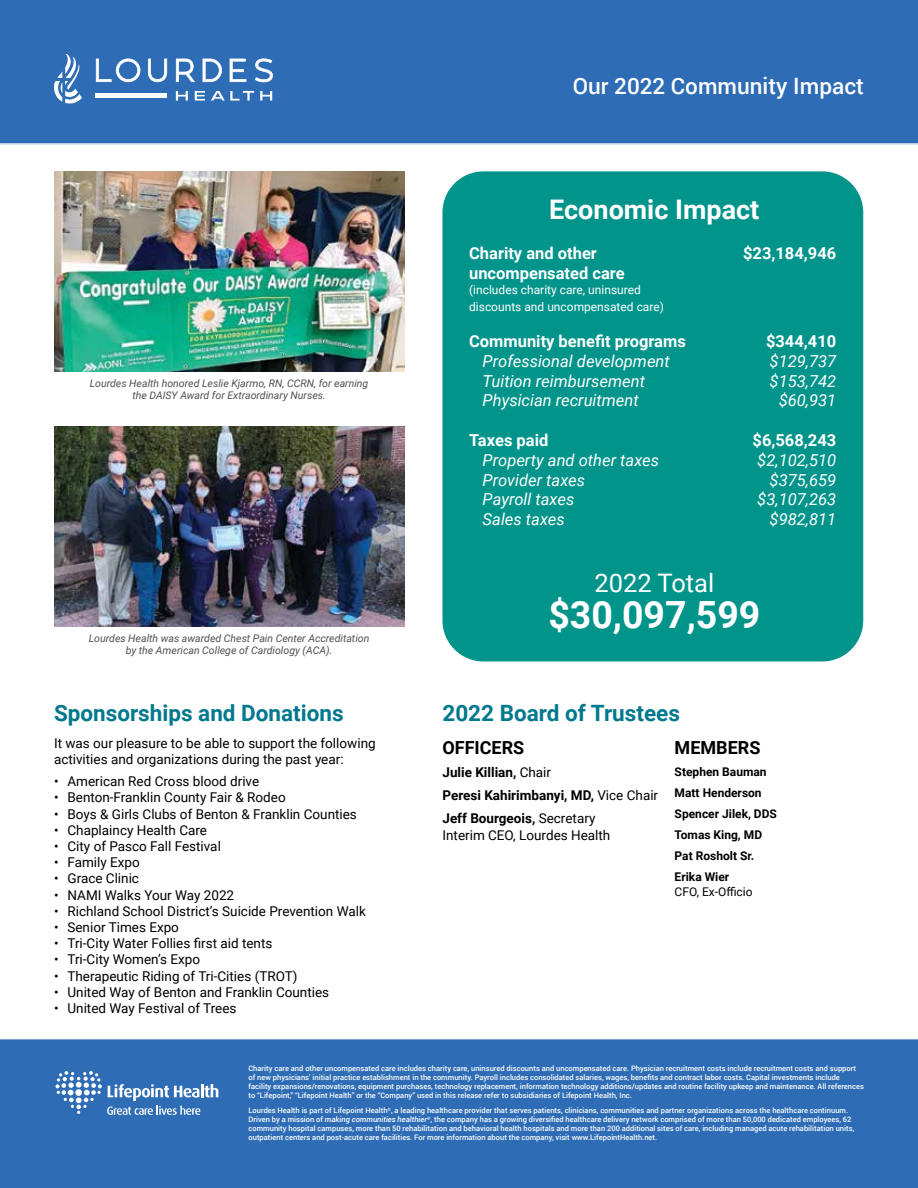
<style>
.page{position:relative;width:918px;height:1188px;background:#fff}
.page>*{position:absolute;margin:0;border:0;box-sizing:border-box;transform-origin:0 0}
.t1{font:700 37.5px "Roboto";color:#fff}
.t2{font:700 27px "Roboto";color:#fff}
.t3{font:25.5px "Roboto";color:#fff}
.t4{font:700 22.5px "Roboto";color:#00788d}
.t5{font:500 22.5px "Roboto";color:#fff}
.t6{font:700 18px "Roboto";color:#000}
.t7{font:italic 16.5px "Roboto";color:#fff}
.t8{font:700 16.5px "Roboto";color:#fff}
.t9{font:13.5px/16.2px "Roboto";color:#000}
.t10{font:700 13.5px/23px "Roboto";color:#000}
.t11{font:700 12px/21.1px "Roboto";color:#000}
.t12{font:12px/16.5px "Roboto";color:#fff}
.t13{font:12px "Roboto";color:#000}
.t14{font:italic 10.5px/12.6px "Roboto";color:#4f4f4f;text-align:center}
.t15{font:500 7.5px/9px "Roboto";color:#fff}
.s1{font-weight:400}
.s2{font-style:italic}
</style>
<div class="page">
<div style="left:0;top:0;width:918px;height:145px;background:#2e6cb5"></div>
<div style="left:442px;top:171px;width:421px;height:491px;background:#00948b;border-radius:41px"></div>
<div style="left:0;top:1039px;width:918px;height:149px;background:#2e6cb5"></div>
<svg style="left:55px;top:1071px;width:163px;height:44px;background:#588ac4"></svg>
<img style="left:54px;top:171px;width:350px;height:200px">
<svg style="left:54px;top:54px;width:28px;height:49px"></svg>
<svg style="left:96px;top:58px;width:44px;height:24px"></svg>
<svg style="left:148px;top:59px;width:19px;height:23px"></svg>
<svg style="left:176px;top:59px;width:19px;height:23px"></svg>
<svg style="left:203px;top:59px;width:19px;height:23px"></svg>
<svg style="left:230px;top:59px;width:16px;height:23px"></svg>
<svg style="left:255px;top:58px;width:18px;height:24px"></svg>
<svg style="left:176px;top:91px;width:12px;height:10px"></svg>
<svg style="left:195px;top:91px;width:10px;height:10px"></svg>
<svg style="left:211px;top:91px;width:43px;height:10px"></svg>
<svg style="left:260px;top:91px;width:12px;height:10px"></svg>
<hr style="left:96px;top:94px;width:71px;height:4px;background:#fff">
<img style="left:54px;top:426px;width:350px;height:200px">
<h3 class="t14" style="left:90px;top:376px;width:280px">Lourdes Health honored Leslie Kjarmo, RN, CCRN, for earning the DAISY Award for Extraordinary Nurses.</h3>
<h3 class="t14" style="left:89px;top:631px;width:282px">Lourdes Health was awarded Chest Pain Center Accreditation by the American College of Cardiology (ACA).</h3>
<h3 class="t4" style="left:54px;top:698px;width:291px">Sponsorships and Donations</h3>
<h3 class="t9" style="left:54px;top:734px;width:323px">It was our pleasure to be able to support the following activities and organizations during the past year:</h3>
<h3 class="t9" style="left:54px;top:773px;width:207px">• American Red Cross blood drive</h3>
<h3 class="t9" style="left:54px;top:789px;width:233px">• Benton-Franklin County Fair &amp; Rodeo</h3>
<h3 class="t9" style="left:54px;top:805px;width:304px">• Boys &amp; Girls Clubs of Benton &amp; Franklin Counties</h3>
<h3 class="t9" style="left:54px;top:821px;width:155px">• Chaplaincy Health Care</h3>
<h3 class="t9" style="left:54px;top:838px;width:168px">• City of Pasco Fall Festival</h3>
<h3 class="t9" style="left:54px;top:854px;width:87px">• Family Expo</h3>
<h3 class="t9" style="left:54px;top:870px;width:87px">• Grace Clinic</h3>
<h3 class="t9" style="left:54px;top:886px;width:182px">• NAMI Walks Your Way 2022</h3>
<h3 class="t9" style="left:54px;top:902px;width:313px">• Richland School District’s Suicide Prevention Walk</h3>
<h3 class="t9" style="left:54px;top:919px;width:126px">• Senior Times Expo</h3>
<h3 class="t9" style="left:54px;top:935px;width:220px">• Tri-City Water Follies first aid tents</h3>
<h3 class="t9" style="left:54px;top:951px;width:148px">• Tri-City Women’s Expo</h3>
<h3 class="t9" style="left:54px;top:967px;width:245px">• Therapeutic Riding of Tri-Cities (TROT)</h3>
<h3 class="t9" style="left:54px;top:983px;width:277px">• United Way of Benton and Franklin Counties</h3>
<h3 class="t9" style="left:54px;top:1000px;width:184px">• United Way Festival of Trees</h3>
<h3 class="t5" style="left:573px;top:71px;width:293px">Our 2022 Community Impact</h3>
<h2 class="t2" style="left:549px;top:191px;width:212px">Economic Impact</h2>
<h3 class="t8" style="left:469px;top:242px;width:129px">Charity and other</h3>
<h3 class="t8" style="left:743px;top:242px;width:95px">$23,184,946</h3>
<h3 class="t8" style="left:469px;top:262px;width:157px">uncompensated care</h3>
<h3 class="t12" style="left:469px;top:281px;width:196px">(includes charity care, uninsured discounts and uncompensated care)</h3>
<h3 class="t8" style="left:469px;top:330px;width:218px">Community benefit programs</h3>
<h3 class="t8" style="left:766px;top:330px;width:72px">$344,410</h3>
<h3 class="t7" style="left:483px;top:349px;width:189px">Professional development</h3>
<h3 class="t7" style="left:770px;top:349px;width:68px">$129,737</h3>
<h3 class="t7" style="left:483px;top:369px;width:164px">Tuition reimbursement</h3>
<h3 class="t7" style="left:770px;top:369px;width:68px">$153,742</h3>
<h3 class="t7" style="left:483px;top:389px;width:158px">Physician recruitment</h3>
<h3 class="t7" style="left:779px;top:389px;width:59px">$60,931</h3>
<h3 class="t8" style="left:469px;top:429px;width:81px">Taxes paid</h3>
<h3 class="t8" style="left:753px;top:429px;width:85px">$6,568,243</h3>
<h3 class="t7" style="left:483px;top:448px;width:178px">Property and other taxes</h3>
<h3 class="t7" style="left:757px;top:448px;width:81px">$2,102,510</h3>
<h3 class="t7" style="left:483px;top:468px;width:104px">Provider taxes</h3>
<h3 class="t7" style="left:770px;top:468px;width:68px">$375,659</h3>
<h3 class="t7" style="left:483px;top:488px;width:93px">Payroll taxes</h3>
<h3 class="t7" style="left:757px;top:488px;width:81px">$3,107,263</h3>
<h3 class="t7" style="left:483px;top:508px;width:84px">Sales taxes</h3>
<h3 class="t7" style="left:770px;top:508px;width:68px">$982,811</h3>
<h3 class="t3" style="left:594px;top:565px;width:122px">2022 Total</h3>
<h1 class="t1" style="left:548px;top:589px;width:214px">$30,097,599</h1>
<h3 class="t4" style="left:442px;top:698px;width:239px">2022 Board of Trustees</h3>
<h3 class="t6" style="left:442px;top:735px;width:83px">OFFICERS</h3>
<h3 class="t10" style="left:442px;top:761px;width:217px">Julie Killian, <span class="s1">Chair<br></span>Peresi Kahirimbanyi, MD, <span class="s1">Vice Chair<br></span>Jeff Bourgeois, <span class="s1">Secretary</span></h3>
<h3 class="t9" style="left:442px;top:826px;width:169px">Interim CEO, Lourdes Health</h3>
<h3 class="t6" style="left:675px;top:735px;width:87px">MEMBERS</h3>
<h3 class="t11" style="left:675px;top:760px;width:104px">Stephen Bauman<br>Matt Henderson<br>Spencer Jilek, DDS<br>Tomas King, MD<br>Pat Rosholt Sr.<br>Erika Wier</h3>
<h3 class="t13" style="left:675px;top:883px;width:80px">CFO, Ex-Officio</h3>
<p class="t15" style="left:249px;top:1063px;width:617px">Charity care and other uncompensated care includes charity care, uninsured discounts and uncompensated care. Physician recruitment costs include recruitment costs and support of new physicians’ initial practice establishment in the community. Payroll includes consolidated salaries, wages, benefits and contract labor costs. Capital investments include facility expansions/renovations, equipment purchases, technology replacement, information technology additions/updates and routine facility upkeep and maintenance. All references to “Lifepoint,” “Lifepoint Health” or the “Company” used in this release refer to subsidiaries of Lifepoint Health, Inc.</p>
<p class="t15" style="left:249px;top:1106px;width:607px">Lourdes Health is part of Lifepoint Health<sup>®</sup>, a leading healthcare provider that serves patients, clinicians, communities and partner organizations across the healthcare continuum.<br>Driven by a mission of <span class="s2">making communities healthier</span><sup>®</sup>, the company has a growing diversified healthcare delivery network comprised of more than 50,000 dedicated employees, 62 community hospital campuses, more than 50 rehabilitation and behavioral health hospitals and more than 200 additional sites of care, including managed acute rehabilitation units, outpatient centers and post-acute care facilities. For more information about the company, visit www.LifepointHealth.net.</p>
</div>
